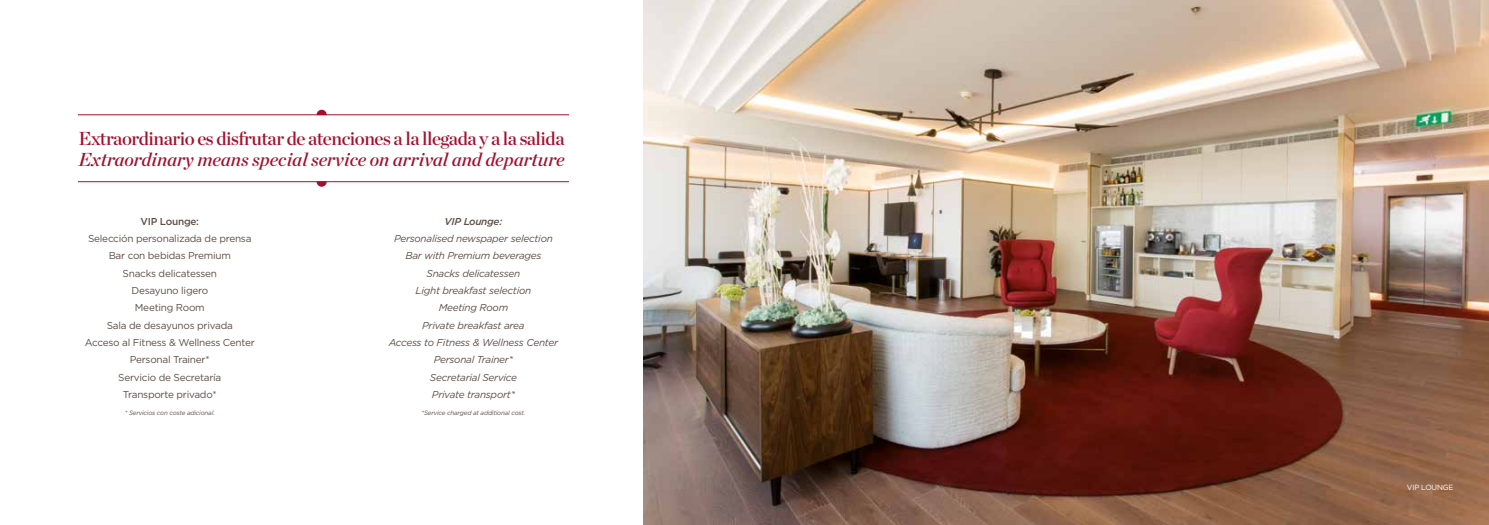
<style>
.page{position:relative;width:1489px;height:525px;background:#fff}
.page>*{position:absolute;margin:0;border:0;box-sizing:border-box;transform-origin:0 0}
.t1{font:18.75px "Chronicle Display Semi";letter-spacing:-.025em;color:#a50f2d}
.t2{font:italic 18.75px "Chronicle Display Semi";color:#a50f2d}
.t3{font:italic 10px/17.2px "Gotham";letter-spacing:-.025em;color:#5c4e47;text-align:center}
.t4{font:10px/17.2px "Gotham";letter-spacing:-.025em;color:#5c4e47;text-align:center}
.t5{font:500 10px "Gotham";letter-spacing:-.025em;color:#5c4e47}
.t6{font:italic 500 10px "Gotham";letter-spacing:-.025em;color:#5c4e47}
.t7{font:7.5px "Gotham";letter-spacing:-.025em;color:#fff}
.t8{font:italic 6.25px "Gotham";letter-spacing:-.025em;color:#5c4e47}
</style>
<div class="page">
<img style="left:643px;top:0;width:845px;height:524px">
<hr style="left:78px;top:181px;width:491px;height:1px;background:#a50f2d">
<svg style="left:316px;top:181px;width:11px;height:6px"></svg>
<hr style="left:78px;top:114px;width:491px;height:1px;background:#a50f2d">
<svg style="left:316px;top:110px;width:11px;height:5px"></svg>
<h1 class="t1" style="left:78px;top:124px;width:487px">Extraordinario es disfrutar de atenciones a la llegada y a la salida</h1>
<h1 class="t2" style="left:79px;top:145px;width:487px">Extraordinary means special service on arrival and departure</h1>
<p class="t5" style="left:141px;top:214px;width:60px">VIP Lounge:</p>
<p class="t4" style="left:85px;top:229px;width:171px">Selección personalizada de prensa<br>Bar con bebidas Premium<br>Snacks delicatessen<br>Desayuno ligero<br>Meeting Room<br>Sala de desayunos privada<br>Acceso al Fitness &amp; Wellness Center<br>Personal Trainer*<br>Servicio de Secretaría<br>Transporte privado*</p>
<p class="t8" style="left:125px;top:409px;width:92px">* Servicios con coste adicional.</p>
<p class="t6" style="left:444px;top:214px;width:59px">VIP Lounge:</p>
<p class="t3" style="left:388px;top:229px;width:171px">Personalised newspaper selection<br>Bar with Premium beverages<br>Snacks delicatessen<br>Light breakfast selection<br>Meeting Room<br>Private breakfast area<br>Access to Fitness &amp; Wellness Center<br>Personal Trainer*<br>Secretarial Service<br>Private transport*</p>
<p class="t8" style="left:421px;top:409px;width:105px">*Service charged at additional cost.</p>
<p class="t7" style="left:1406px;top:482px;width:48px">VIP LOUNGE</p>
</div>
